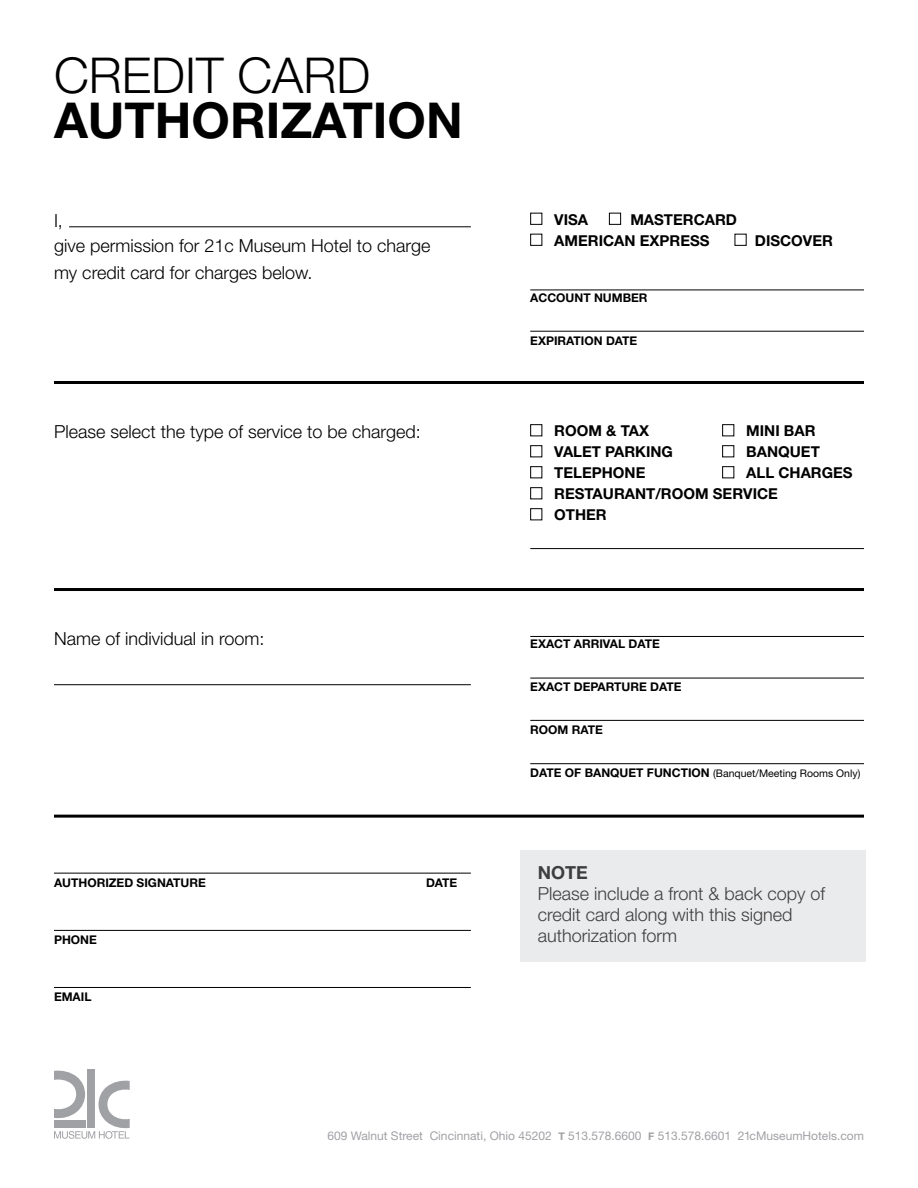
<style>
.page{position:relative;width:918px;height:1188px;background:#fff}
.page>*{position:absolute;margin:0;border:0;box-sizing:border-box;transform-origin:0 0}
.t1{font:700 49.5px "Helvetica Neue";color:#000}
.t2{font:300 49.5px "Helvetica Neue";color:#000}
.t3{font:300 18px/26.2px "Helvetica Neue";color:#000}
.t4{font:300 18px/21px "Helvetica Neue";color:#3e3e3f}
.t5{font:700 18px "Helvetica Neue";color:#3e3e3f}
.t6{font:700 15px "Helvetica Neue";color:#000}
.t7{font:700 12px "Helvetica Neue";color:#000}
.t8{font:12px "Helvetica Neue";color:#a0a1a5}
.t9{font:10.5px "Helvetica Neue";color:#000}
.s1{font-weight:700;font-size:12px}
.s2{font-weight:700;font-size:10.5px}
</style>
<div class="page">
<div style="left:520px;top:850px;width:345px;height:111px;background:#eaebec"></div>
<div style="left:530px;top:213px;width:12px;height:12px;border:1px solid #000"></div>
<div style="left:609px;top:213px;width:12px;height:12px;border:1px solid #000"></div>
<div style="left:530px;top:234px;width:12px;height:12px;border:1px solid #000"></div>
<div style="left:735px;top:234px;width:12px;height:12px;border:1px solid #000"></div>
<div style="left:530px;top:424px;width:12px;height:12px;border:1px solid #000"></div>
<div style="left:530px;top:445px;width:12px;height:12px;border:1px solid #000"></div>
<div style="left:530px;top:466px;width:12px;height:12px;border:1px solid #000"></div>
<div style="left:530px;top:487px;width:12px;height:12px;border:1px solid #000"></div>
<div style="left:530px;top:508px;width:12px;height:12px;border:1px solid #000"></div>
<div style="left:722px;top:424px;width:12px;height:12px;border:1px solid #000"></div>
<div style="left:722px;top:445px;width:12px;height:12px;border:1px solid #000"></div>
<div style="left:722px;top:466px;width:12px;height:12px;border:1px solid #000"></div>
<hr style="left:69px;top:226px;width:402px;height:1px;background:#000">
<hr style="left:54px;top:684px;width:417px;height:1px;background:#000">
<hr style="left:54px;top:873px;width:417px;height:1px;background:#000">
<hr style="left:54px;top:930px;width:417px;height:1px;background:#000">
<hr style="left:54px;top:987px;width:417px;height:1px;background:#000">
<hr style="left:54px;top:381px;width:810px;height:3px;background:#000">
<hr style="left:54px;top:588px;width:810px;height:3px;background:#000">
<hr style="left:54px;top:815px;width:810px;height:3px;background:#000">
<hr style="left:530px;top:289px;width:334px;height:1px;background:#000">
<hr style="left:530px;top:636px;width:334px;height:1px;background:#000">
<hr style="left:530px;top:678px;width:334px;height:1px;background:#000">
<hr style="left:530px;top:331px;width:334px;height:1px;background:#000">
<hr style="left:530px;top:720px;width:334px;height:1px;background:#000">
<hr style="left:530px;top:763px;width:334px;height:1px;background:#000">
<hr style="left:530px;top:548px;width:334px;height:1px;background:#000">
<svg style="left:54px;top:1070px;width:76px;height:69px"></svg>
<div style="left:54px;top:1120px;width:31px;height:8px;background:#a0a1a5"></div>
<h1 class="t2" style="left:54px;top:45px;width:318px">CREDIT CARD</h1>
<h1 class="t1" style="left:54px;top:90px;width:410px">AUTHORIZATION</h1>
<p class="t3" style="left:54px;top:207px;width:378px">I,<br>give permission for 21c Museum Hotel to charge my credit card for charges below.</p>
<p class="t3" style="left:54px;top:419px;width:368px">Please select the type of service to be charged:</p>
<p class="t3" style="left:54px;top:625px;width:212px">Name of individual in room:</p>
<p class="t7" style="left:54px;top:876px;width:153px">AUTHORIZED SIGNATURE</p>
<p class="t7" style="left:426px;top:876px;width:33px">DATE</p>
<p class="t7" style="left:54px;top:933px;width:44px">PHONE</p>
<p class="t7" style="left:54px;top:990px;width:39px">EMAI L</p>
<p class="t6" style="left:554px;top:210px;width:35px">VISA</p>
<p class="t6" style="left:630px;top:210px;width:108px">MASTE RCARD</p>
<p class="t6" style="left:542px;top:231px;width:13px">AME</p>
<p class="t6" style="left:588px;top:231px;width:123px">RICAN EXPRESS</p>
<p class="t6" style="left:755px;top:231px;width:48px">DISCOVE</p>
<p class="t6" style="left:822px;top:231px;width:12px">R</p>
<p class="t7" style="left:530px;top:290px;width:10px">ACC</p>
<p class="t7" style="left:556px;top:290px;width:92px">OUNT NUMBER</p>
<p class="t7" style="left:530px;top:333px;width:17px">EXPIRA</p>
<p class="t7" style="left:574px;top:333px;width:65px">TION DATE</p>
<p class="t6" style="left:542px;top:422px;width:13px">ROOM</p>
<p class="t6" style="left:606px;top:422px;width:44px">&amp; TAX</p>
<p class="t6" style="left:554px;top:443px;width:29px">VALET</p>
<p class="t6" style="left:605px;top:443px;width:57px">PARKING</p>
<p class="t6" style="left:554px;top:464px;width:20px">TELE</p>
<p class="t6" style="left:592px;top:464px;width:22px">PHONE</p>
<p class="t6" style="left:542px;top:485px;width:12px">RE</p>
<p class="t6" style="left:575px;top:485px;width:99px">STAURANT/ROOM</p>
<p class="t6" style="left:713px;top:485px;width:65px">SERVICE</p>
<p class="t6" style="left:554px;top:506px;width:23px">OTHE</p>
<p class="t6" style="left:596px;top:506px;width:12px">R</p>
<p class="t6" style="left:746px;top:422px;width:71px">MINI BAR</p>
<p class="t6" style="left:746px;top:443px;width:33px">BANQUET</p>
<p class="t6" style="left:734px;top:464px;width:119px">ALL CHARGES</p>
<p class="t7" style="left:530px;top:637px;width:18px">EXAC</p>
<p class="t7" style="left:563px;top:637px;width:19px">T ARRI</p>
<p class="t7" style="left:603px;top:637px;width:59px">VAL DATE</p>
<p class="t7" style="left:530px;top:679px;width:18px">EXAC</p>
<p class="t7" style="left:563px;top:679px;width:36px">T DEPAR</p>
<p class="t7" style="left:614px;top:679px;width:69px">TURE DATE</p>
<p class="t7" style="left:530px;top:722px;width:74px">ROOM RATE</p>
<p class="t9" style="left:530px;top:767px;width:332px"><span class="s1">DATE OF BANQUET FUNCTION</span> (Banquet/Meeting Rooms Only)</p>
<p class="t5" style="left:538px;top:862px;width:52px">NOTE</p>
<p class="t4" style="left:538px;top:883px;width:289px">Please include a front &amp; back copy of credit card along with this signed authorization form</p>
<p class="t8" style="left:327px;top:1128px;width:538px">609 Walnut Street Cincinnati, Ohio 45202 <span class="s2">T</span> 513.578.6600 <span class="s2">F</span> 513.578.6601 21cMuseumHotels.com</p>
</div>
